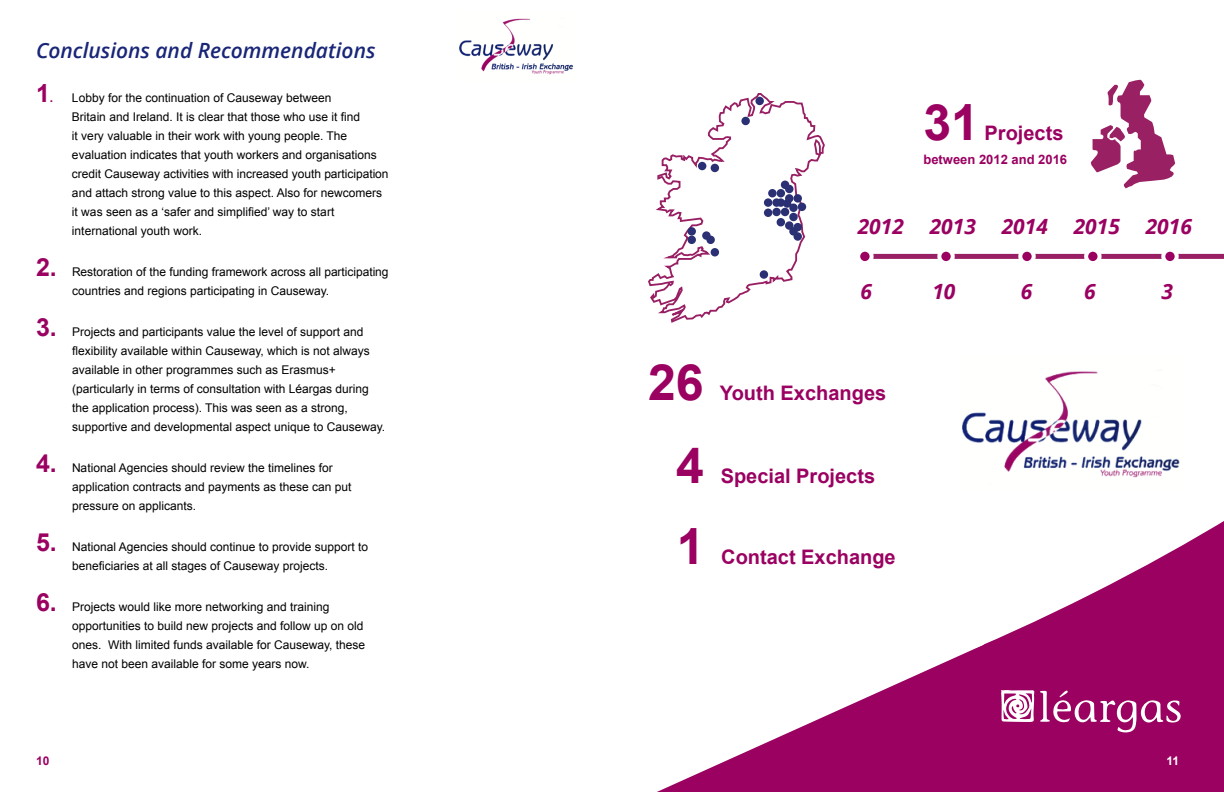
<style>
.page{position:relative;width:1224px;height:792px;background:#fff}
.page>*{position:absolute;margin:0;border:0;box-sizing:border-box;transform-origin:0 0}
.t1{font:700 50px "Arial";color:#9a0161}
.t2{font:italic 600 21px "Open Sans";color:#192678}
.t3{font:italic 700 21px "Open Sans";color:#9a0161}
.t4{font:700 20px "Arial";color:#9a0161}
.t5{font:700 13px "Arial";color:#9a0161}
.t6{font:12px/19px "Arial";color:#000}
.t7{font:700 12px "Arial";color:#9a0161}
.t8{font:700 12px "Arial";color:#fff}
.s1{font-weight:700;font-size:25px;color:#9a0161}
.s2{font-weight:700;color:#9a0161}
</style>
<div class="page">
<svg style="left:984px;top:521px;width:240px;height:229px;fill:#9a0161"></svg>
<div style="left:724px;top:648px;width:473px;height:144px;background:#9a0161"></div>
<svg style="left:657px;top:644px;width:327px;height:148px;fill:#fff"></svg>
<svg style="left:1040px;top:690px;width:141px;height:43px"></svg>
<svg style="left:1001px;top:690px;width:33px;height:32px"></svg>
<img style="left:459px;top:18px;width:114px;height:57px">
<div style="left:858px;top:254px;width:366px;height:5px;background:#981f63"></div>
<div style="left:858px;top:250px;width:14px;height:13px;background:#9a0161;border-radius:50%"></div>
<div style="left:856px;top:248px;width:18px;height:17px;border:4px solid #fff;border-radius:50%"></div>
<div style="left:939px;top:250px;width:14px;height:13px;background:#9a0161;border-radius:50%"></div>
<div style="left:937px;top:248px;width:18px;height:17px;border:4px solid #fff;border-radius:50%"></div>
<div style="left:1020px;top:250px;width:14px;height:13px;background:#9a0161;border-radius:50%"></div>
<div style="left:1018px;top:248px;width:18px;height:17px;border:4px solid #fff;border-radius:50%"></div>
<div style="left:1086px;top:250px;width:14px;height:13px;background:#9a0161;border-radius:50%"></div>
<div style="left:1084px;top:248px;width:18px;height:17px;border:4px solid #fff;border-radius:50%"></div>
<div style="left:1163px;top:250px;width:14px;height:13px;background:#9a0161;border-radius:50%"></div>
<div style="left:1161px;top:248px;width:18px;height:17px;border:4px solid #fff;border-radius:50%"></div>
<svg style="left:648px;top:93px;width:177px;height:230px"></svg>
<div style="left:711px;top:248px;width:8px;height:8px;background:#2b3074;border-radius:50%"></div>
<div style="left:702px;top:231px;width:9px;height:9px;background:#2b3074;border-radius:50%"></div>
<div style="left:698px;top:162px;width:8px;height:8px;background:#2b3074;border-radius:50%"></div>
<div style="left:711px;top:164px;width:8px;height:8px;background:#2b3074;border-radius:50%"></div>
<div style="left:755px;top:97px;width:9px;height:8px;background:#2b3074;border-radius:50%"></div>
<div style="left:741px;top:117px;width:9px;height:8px;background:#2b3074;border-radius:50%"></div>
<div style="left:785px;top:185px;width:9px;height:8px;background:#2b3074;border-radius:50%"></div>
<div style="left:760px;top:270px;width:8px;height:9px;background:#2b3074;border-radius:50%"></div>
<div style="left:794px;top:223px;width:8px;height:8px;background:#2b3074;border-radius:50%"></div>
<div style="left:789px;top:227px;width:9px;height:9px;background:#2b3074;border-radius:50%"></div>
<div style="left:706px;top:236px;width:9px;height:8px;background:#2b3074;border-radius:50%"></div>
<div style="left:794px;top:232px;width:8px;height:9px;background:#2b3074;border-radius:50%"></div>
<div style="left:789px;top:204px;width:9px;height:8px;background:#2b3074;border-radius:50%"></div>
<div style="left:789px;top:213px;width:9px;height:8px;background:#2b3074;border-radius:50%"></div>
<div style="left:772px;top:198px;width:9px;height:9px;background:#2b3074;border-radius:50%"></div>
<div style="left:794px;top:194px;width:8px;height:9px;background:#2b3074;border-radius:50%"></div>
<div style="left:764px;top:198px;width:8px;height:9px;background:#2b3074;border-radius:50%"></div>
<div style="left:785px;top:194px;width:9px;height:9px;background:#2b3074;border-radius:50%"></div>
<div style="left:777px;top:198px;width:8px;height:9px;background:#2b3074;border-radius:50%"></div>
<div style="left:781px;top:208px;width:8px;height:8px;background:#2b3074;border-radius:50%"></div>
<div style="left:772px;top:208px;width:9px;height:8px;background:#2b3074;border-radius:50%"></div>
<div style="left:777px;top:189px;width:8px;height:8px;background:#2b3074;border-radius:50%"></div>
<div style="left:798px;top:203px;width:8px;height:8px;background:#2b3074;border-radius:50%"></div>
<div style="left:777px;top:218px;width:8px;height:8px;background:#2b3074;border-radius:50%"></div>
<div style="left:764px;top:209px;width:8px;height:8px;background:#2b3074;border-radius:50%"></div>
<div style="left:785px;top:221px;width:9px;height:9px;background:#2b3074;border-radius:50%"></div>
<div style="left:781px;top:181px;width:8px;height:8px;background:#2b3074;border-radius:50%"></div>
<div style="left:783px;top:199px;width:8px;height:9px;background:#2b3074;border-radius:50%"></div>
<div style="left:768px;top:189px;width:9px;height:8px;background:#2b3074;border-radius:50%"></div>
<div style="left:688px;top:227px;width:8px;height:9px;background:#2b3074;border-radius:50%"></div>
<div style="left:688px;top:236px;width:8px;height:8px;background:#2b3074;border-radius:50%"></div>
<img style="left:962px;top:371px;width:218px;height:107px">
<svg style="left:1091px;top:80px;width:84px;height:109px"></svg>
<h2 class="t2" style="left:36px;top:36px;width:341px">Conclusions and Recommendations</h2>
<p class="t6" style="left:72px;top:89px;width:318px;text-indent:-36px"><span class="s1">1</span><span class="s2">.</span> Lobby for the continuation of Causeway between<br>Britain and Ireland. It is clear that those who use it find<br>it very valuable in their work with young people. The evaluation indicates that youth workers and organisations credit Causeway activities with increased youth participation and attach strong value to this aspect. Also for newcomers it was seen as a ‘safer and simplified’ way to start international youth work.</p>
<p class="t6" style="left:72px;top:263px;width:318px;text-indent:-36px"><span class="s1">2.</span> Restoration of the funding framework across all participating countries and regions participating in Causeway.</p>
<p class="t6" style="left:72px;top:323px;width:315px;text-indent:-36px"><span class="s1">3.</span> Projects and participants value the level of support and flexibility available within Causeway, which is not always available in other programmes such as Erasmus+ (particularly in terms of consultation with Léargas during the application process). This was seen as a strong, supportive and developmental aspect unique to Causeway.</p>
<p class="t6" style="left:72px;top:459px;width:281px;text-indent:-36px"><span class="s1">4.</span> National Agencies should review the timelines for application contracts and payments as these can put pressure on applicants.</p>
<p class="t6" style="left:36px;top:538px;width:334px;text-align:center"><span class="s1">5.</span> National Agencies should continue to provide support to beneficiaries at all stages of Causeway projects.</p>
<p class="t6" style="left:72px;top:598px;width:295px;text-indent:-36px"><span class="s1">6.</span> Projects would like more networking and training opportunities to build new projects and follow up on old ones. With limited funds available for Causeway, these have not been available for some years now.</p>
<p class="t7" style="left:36px;top:753px;width:15px">10</p>
<h1 class="t1" style="left:923px;top:89px;width:57px">31</h1>
<h3 class="t4" style="left:985px;top:120px;width:80px">Projects</h3>
<p class="t5" style="left:923px;top:151px;width:145px">between 2012 and 2016</p>
<h2 class="t3" style="left:858px;top:211px;width:336px">2012 2013 2014 2015 2016</h2>
<h2 class="t3" style="left:860px;top:276px;width:13px">6</h2>
<h2 class="t3" style="left:932px;top:276px;width:25px">10</h2>
<h2 class="t3" style="left:1021px;top:276px;width:13px">6</h2>
<h2 class="t3" style="left:1084px;top:276px;width:13px">6</h2>
<h2 class="t3" style="left:1162px;top:276px;width:13px">3</h2>
<h1 class="t1" style="left:648px;top:349px;width:57px">26</h1>
<h1 class="t1" style="left:676px;top:432px;width:29px">4</h1>
<h1 class="t1" style="left:677px;top:513px;width:29px">1</h1>
<h3 class="t4" style="left:720px;top:380px;width:168px">Youth Exchanges</h3>
<h3 class="t4" style="left:721px;top:462px;width:156px">Special Projects</h3>
<h3 class="t4" style="left:721px;top:543px;width:176px">Contact Exchange</h3>
<p class="t8" style="left:1166px;top:753px;width:14px">11</p>
</div>
